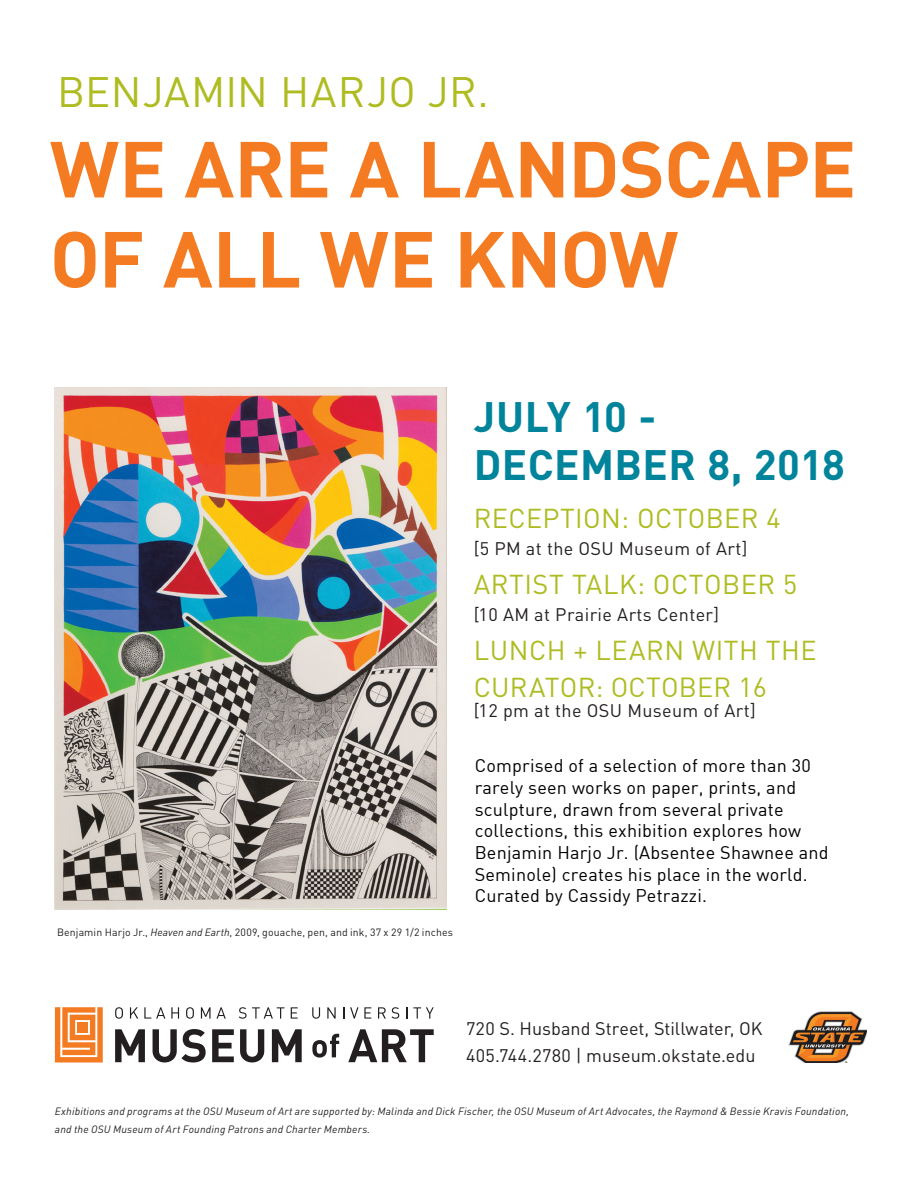
<style>
.page{position:relative;width:921px;height:1189px;background:#fff}
.page>*{position:absolute;margin:0;border:0;box-sizing:border-box;transform-origin:0 0}
.t1{font:700 78px/90px "DIN";letter-spacing:-.01em;color:#f47b21}
.t2{font:700 42px/48px "DIN";letter-spacing:.01em;color:#00849c}
.t3{font:42px "DIN";letter-spacing:.01em;color:#aebc21}
.t4{font:27px/37.7px "DIN";letter-spacing:.015em;color:#aebc21}
.t5{font:18px/21.6px "DIN";letter-spacing:.01em;color:#000}
.t6{font:18px "DIN";letter-spacing:.02em;color:#231f20}
.t7{font:18px/27px "DIN";color:#231f20}
.t8{font:italic 10.5px/18px "DIN";letter-spacing:.02em;color:#231f20}
.t9{font:10.5px "DIN";letter-spacing:.01em;color:#231f20}
.s1{font-style:italic}
</style>
<div class="page">
<img style="left:55px;top:387px;width:391px;height:522px">
<svg style="left:115px;top:1029px;width:30px;height:33px"></svg>
<svg style="left:152px;top:1029px;width:53px;height:33px"></svg>
<svg style="left:212px;top:1029px;width:22px;height:33px"></svg>
<svg style="left:240px;top:1029px;width:24px;height:33px"></svg>
<svg style="left:272px;top:1029px;width:29px;height:33px"></svg>
<svg style="left:348px;top:1029px;width:85px;height:33px"></svg>
<svg style="left:312px;top:1033px;width:27px;height:24px"></svg>
<svg style="left:115px;top:1007px;width:8px;height:11px"></svg>
<svg style="left:130px;top:1007px;width:8px;height:11px"></svg>
<svg style="left:144px;top:1007px;width:21px;height:11px"></svg>
<svg style="left:171px;top:1007px;width:8px;height:11px"></svg>
<svg style="left:186px;top:1007px;width:8px;height:11px"></svg>
<svg style="left:201px;top:1007px;width:9px;height:11px"></svg>
<svg style="left:216px;top:1007px;width:10px;height:11px"></svg>
<svg style="left:239px;top:1007px;width:7px;height:11px"></svg>
<svg style="left:252px;top:1007px;width:32px;height:11px"></svg>
<svg style="left:290px;top:1007px;width:7px;height:11px"></svg>
<svg style="left:312px;top:1007px;width:8px;height:11px"></svg>
<svg style="left:327px;top:1007px;width:8px;height:11px"></svg>
<svg style="left:350px;top:1007px;width:8px;height:11px"></svg>
<svg style="left:364px;top:1007px;width:7px;height:11px"></svg>
<svg style="left:378px;top:1007px;width:21px;height:11px"></svg>
<svg style="left:413px;top:1007px;width:20px;height:11px"></svg>
<svg style="left:55px;top:1007px;width:48px;height:55px;background:#f69a55"></svg>
<div style="left:77px;top:1021px;width:11px;height:11px;background:#f47b21"></div>
<img style="left:788px;top:1011px;width:78px;height:51px">
<h2 class="t3" style="left:57px;top:66px;width:433px">BENJAMIN HARJO JR.</h2>
<h1 class="t1" style="left:50px;top:121px;width:807px">WE ARE A LANDSCAPE<br>OF ALL WE KNOW</h1>
<h2 class="t2" style="left:473px;top:390px;width:372px">JULY 10 -<br>DECEMBER 8, 2018</h2>
<h3 class="t4" style="left:473px;top:498px;width:308px">RECEPTION: OCTOBER 4</h3>
<p class="t6" style="left:473px;top:537px;width:275px">[5 PM at the OSU Museum of Art]</p>
<h3 class="t4" style="left:473px;top:564px;width:325px">ARTIST TALK: OCTOBER 5</h3>
<p class="t6" style="left:473px;top:603px;width:247px">[10 AM at Prairie Arts Center]</p>
<h3 class="t4" style="left:473px;top:630px;width:344px">LUNCH + LEARN WITH THE<br>CURATOR: OCTOBER 16</h3>
<p class="t6" style="left:473px;top:699px;width:283px">[12 pm at the OSU Museum of Art]</p>
<p class="t9" style="left:57px;top:925px;width:397px">Benjamin Harjo Jr., <span class="s1">Heaven and Earth</span>, 2009, gouache, pen, and ink, 37 x 29 1/2 inches</p>
<p class="t5" style="left:474px;top:754px;width:355px">Comprised of a selection of more than 30 rarely seen works on paper, prints, and sculpture, drawn from several private collections, this exhibition explores how Benjamin Harjo Jr. (Absentee Shawnee and Seminole) creates his place in the world.<br>Curated by Cassidy Petrazzi.</p>
<p class="t7" style="left:466px;top:1014px;width:298px">720 S. Husband Street, Stillwater, OK<br>405.744.2780 | museum.okstate.edu</p>
<p class="t8" style="left:55px;top:1101px;width:795px">Exhibitions and programs at the OSU Museum of Art are supported by: Malinda and Dick Fischer, the OSU Museum of Art Advocates, the Raymond &amp; Bessie Kravis Foundation, and the OSU Museum of Art Founding Patrons and Charter Members.</p>
</div>
